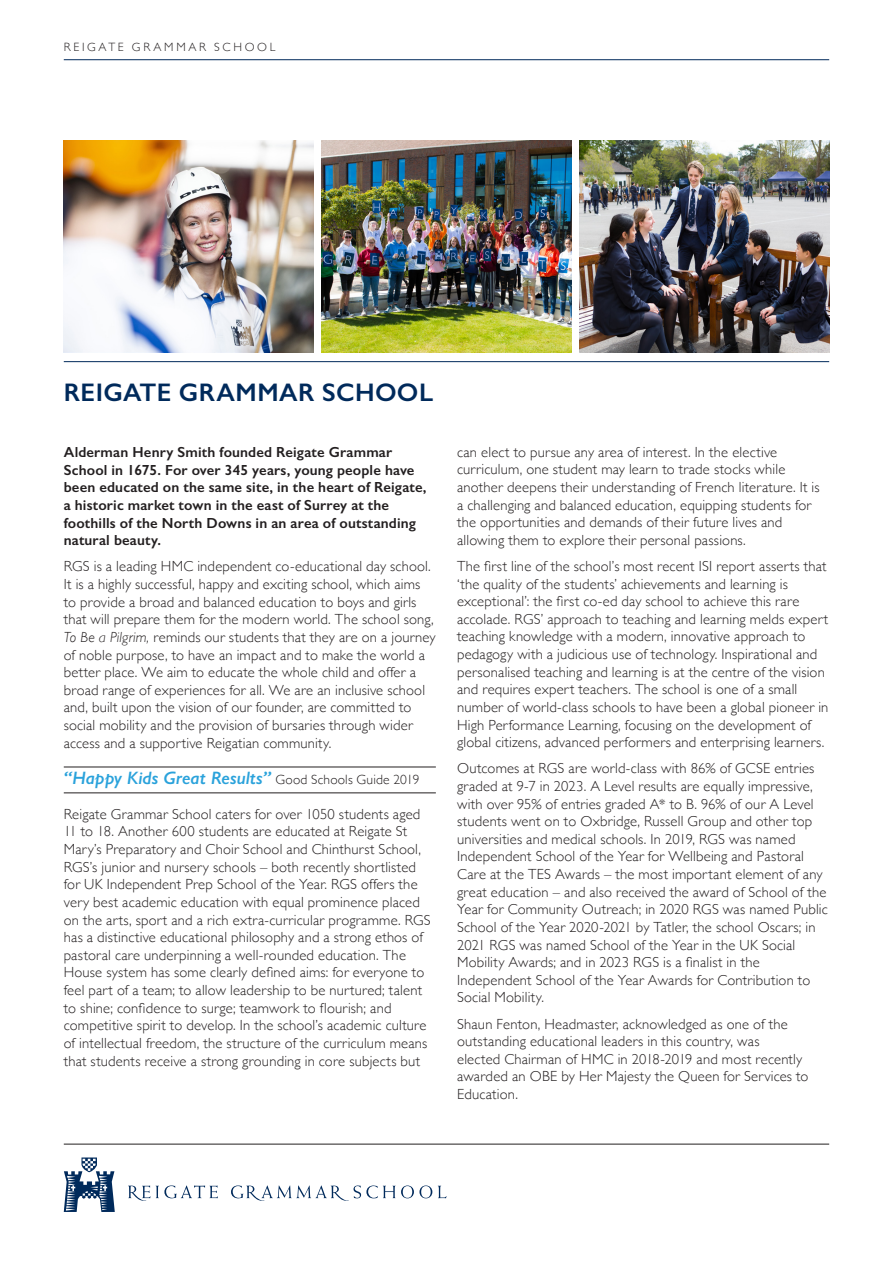
<style>
.page{position:relative;width:893px;height:1263px;background:#fff}
.page>*{position:absolute;margin:0;border:0;box-sizing:border-box;transform-origin:0 0}
.Subheading{font:600 25.5px "Gill Sans";letter-spacing:.015em;color:#002a5b}
.Body_text{font:italic 600 18px "Gill Sans";color:#2aa2db}
.Body_text-2{font:300 14.7px/17.7px "Gill Sans";letter-spacing:.01em;color:#231f20}
.Body_text-3{font:600 14.7px/17.7px "Gill Sans";letter-spacing:.01em;color:#231f20}
.t1{font:300 12px "Gill Sans";letter-spacing:.225em;color:#231f20}
.s1{font-style:italic}
.s2{font-weight:300;font-style:normal;font-size:13.5px;color:#231f20}
</style>
<div class="page">
<hr style="left:64px;top:361px;width:765px;height:1px;background:#002a5b">
<hr style="left:64px;top:59px;width:765px;height:1px;background:#002a5b">
<svg style="left:64px;top:1157px;width:51px;height:55px"></svg>
<svg style="left:156px;top:1185px;width:62px;height:13px"></svg>
<svg style="left:438px;top:1186px;width:8px;height:12px"></svg>
<svg style="left:128px;top:1185px;width:22px;height:16px"></svg>
<svg style="left:231px;top:1185px;width:201px;height:16px"></svg>
<img style="left:64px;top:140px;width:249px;height:212px">
<img style="left:580px;top:140px;width:249px;height:212px">
<img style="left:322px;top:140px;width:249px;height:213px">
<hr style="left:64px;top:767px;width:372px;height:1px;background:#231f20">
<hr style="left:64px;top:793px;width:372px;height:1px;background:#231f20">
<hr style="left:64px;top:1144px;width:765px;height:1px;background:#231f20">
<p class="t1" style="left:64px;top:38px;width:213px">REIGATE GRAMMAR SCHOOL</p>
<p class="Subheading" style="left:64px;top:377px;width:371px">REIGATE GRAMMAR SCHOOL</p>
<p class="Body_text-3" style="left:64px;top:443px;width:364px">Alderman Henry Smith founded Reigate Grammar School in 1675. For over 345 years, young people have been educated on the same site, in the heart of Reigate, a historic market town in the east of Surrey at the foothills of the North Downs in an area of outstanding natural beauty.</p>
<p class="Body_text-2" style="left:64px;top:557px;width:373px">RGS is a leading HMC independent co-educational day school.<br>It is a highly successful, happy and exciting school, which aims to provide a broad and balanced education to boys and girls that will prepare them for the modern world. The school song, <span class="s1">To Be a Pilgrim,</span> reminds our students that they are on a journey of noble purpose, to have an impact and to make the world a better place. We aim to educate the whole child and offer a broad range of experiences for all. We are an inclusive school and, built upon the vision of our founder, are committed to social mobility and the provision of bursaries through wider access and a supportive Reigatian community.</p>
<p class="Body_text" style="left:64px;top:767px;width:357px">“Happy Kids Great Results” <span class="s2">Good Schools Guide 2019</span></p>
<p class="Body_text-2" style="left:64px;top:804px;width:368px">Reigate Grammar School caters for over 1050 students aged 11 to 18. Another 600 students are educated at Reigate St Mary’s Preparatory and Choir School and Chinthurst School, RGS’s junior and nursery schools – both recently shortlisted for UK Independent Prep School of the Year. RGS offers the very best academic education with equal prominence placed on the arts, sport and a rich extra-curricular programme. RGS has a distinctive educational philosophy and a strong ethos of pastoral care underpinning a well-rounded education. The House system has some clearly defined aims: for everyone to feel part of a team; to allow leadership to be nurtured; talent to shine; confidence to surge; teamwork to flourish; and competitive spirit to develop. In the school’s academic culture of intellectual freedom, the structure of the curriculum means that students receive a strong grounding in core subjects but</p>
<p class="Body_text-2" style="left:457px;top:442px;width:364px">can elect to pursue any area of interest. In the elective curriculum, one student may learn to trade stocks while another deepens their understanding of French literature. It is a challenging and balanced education, equipping students for the opportunities and demands of their future lives and allowing them to explore their personal passions.</p>
<p class="Body_text-2" style="left:457px;top:556px;width:373px">The first line of the school’s most recent ISI report asserts that ‘the quality of the students’ achievements and learning is exceptional’: the first co-ed day school to achieve this rare accolade. RGS’ approach to teaching and learning melds expert teaching knowledge with a modern, innovative approach to pedagogy with a judicious use of technology. Inspirational and personalised teaching and learning is at the centre of the vision and requires expert teachers. The school is one of a small number of world-class schools to have been a global pioneer in High Performance Learning, focusing on the development of global citizens, advanced performers and enterprising learners.</p>
<p class="Body_text-2" style="left:457px;top:759px;width:372px">Outcomes at RGS are world-class with 86% of GCSE entries graded at 9-7 in 2023. A Level results are equally impressive, with over 95% of entries graded A* to B. 96% of our A Level students went on to Oxbridge, Russell Group and other top universities and medical schools. In 2019, RGS was named Independent School of the Year for Wellbeing and Pastoral Care at the TES Awards – the most important element of any great education – and also received the award of School of the Year for Community Outreach; in 2020 RGS was named Public School of the Year 2020-2021 by Tatler, the school Oscars; in 2021 RGS was named School of the Year in the UK Social Mobility Awards; and in 2023 RGS is a finalist in the Independent School of the Year Awards for Contribution to Social Mobility.</p>
<p class="Body_text-2" style="left:457px;top:1014px;width:353px">Shaun Fenton, Headmaster, acknowledged as one of the outstanding educational leaders in this country, was<br>elected Chairman of HMC in 2018-2019 and most recently awarded an OBE by Her Majesty the Queen for Services to Education.</p>
</div>
